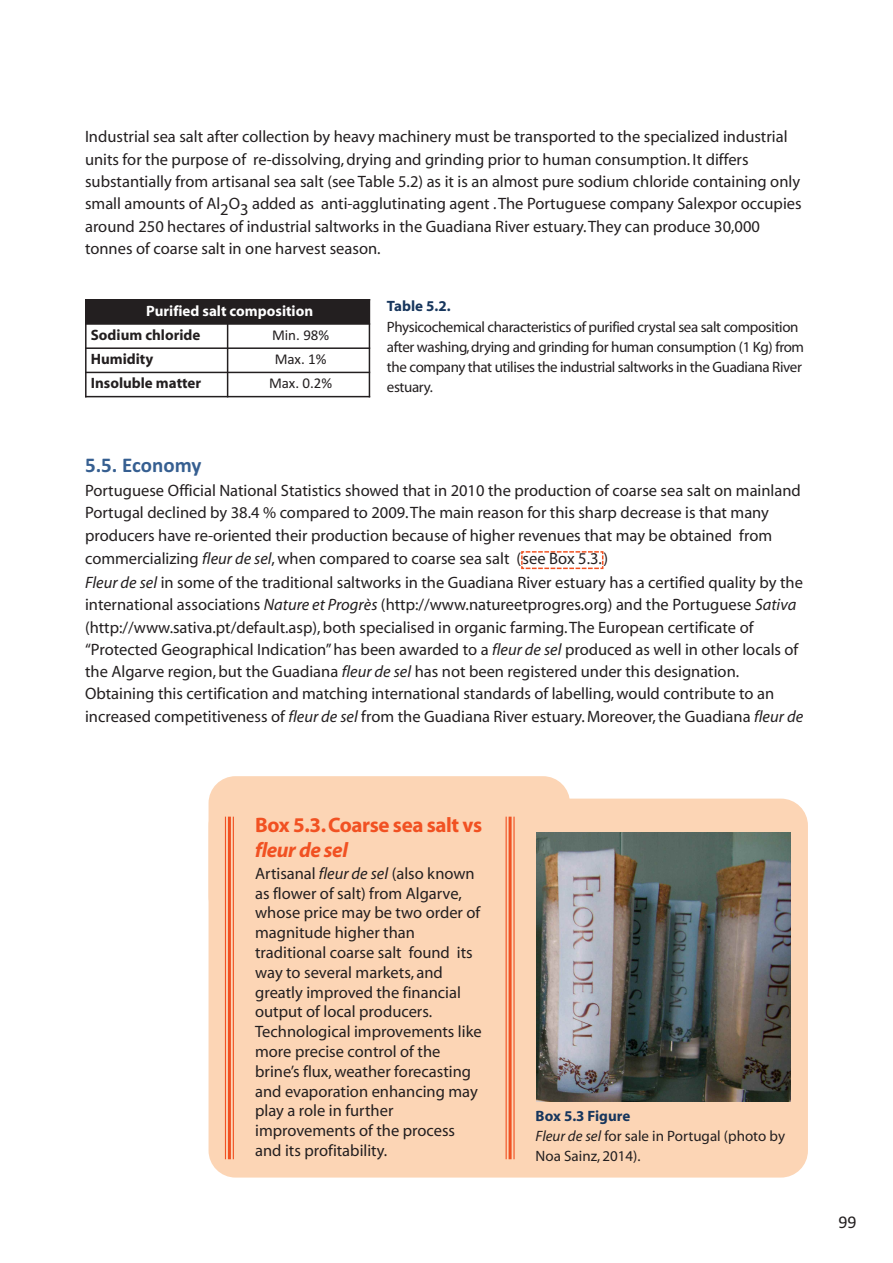
<style>
.page{position:relative;width:893px;height:1263px;background:#fff}
.page>*{position:absolute;margin:0;border:0;box-sizing:border-box;transform-origin:0 0}
.t1{font:700 21px "Myriad";letter-spacing:-.02em;color:#f15122}
.t2{font:700 21px "Calibri";color:#365f91}
.t3{font:italic 700 21px "Myriad";letter-spacing:-.02em;color:#f15122}
.t4{font:18px "Calibri";color:#231f20}
.t5{font:16.5px/19.8px "Myriad";color:#231f20}
.t6{font:15px/20.2px "Myriad";letter-spacing:-.025em;color:#231f20}
.t7{font:15px/20.2px "Myriad";color:#231f20}
.t8{font:700 15px "Myriad";color:#231f20}
.t9{font:700 15px "Myriad";color:#fff}
.t10{font:15px "Calibri";color:#231f20}
.t11{font:700 15px "Myriad";color:#17365d}
.s1{font-style:italic}
.s2{font-weight:700;color:#17365d}
</style>
<div class="page">
<div style="left:209px;top:799px;width:599px;height:378px;background:#fcd5b5;border-radius:27px"></div>
<div style="left:209px;top:776px;width:361px;height:147px;background:#fcd5b5;border-radius:27px"></div>
<hr style="left:233px;top:817px;width:1px;height:342px;background:#f15122">
<hr style="left:228px;top:817px;width:3px;height:342px;background:#f15122">
<hr style="left:225px;top:817px;width:1px;height:342px;background:#f15122">
<hr style="left:513px;top:817px;width:2px;height:342px;background:#f15122">
<hr style="left:509px;top:817px;width:3px;height:342px;background:#f15122">
<hr style="left:506px;top:817px;width:1px;height:342px;background:#f15122">
<img style="left:536px;top:832px;width:254px;height:269px">
<div style="left:85px;top:299px;width:284px;height:25px;background:#231f20"></div>
<hr style="left:85px;top:299px;width:2px;height:98px;background:#231f20">
<hr style="left:227px;top:323px;width:1px;height:74px;background:#231f20">
<hr style="left:369px;top:299px;width:1px;height:98px;background:#231f20">
<hr style="left:85px;top:323px;width:285px;height:2px;background:#231f20">
<hr style="left:85px;top:347px;width:285px;height:2px;background:#231f20">
<hr style="left:85px;top:372px;width:285px;height:1px;background:#231f20">
<hr style="left:85px;top:396px;width:285px;height:1px;background:#231f20">
<svg style="left:521px;top:551px;width:83px;height:19px"></svg>
<p class="t5" style="left:85px;top:127px;width:718px;line-height:22.4px">Industrial sea salt after collection by heavy machinery must be transported to the specialized industrial units for the purpose of re-dissolving, drying and grinding prior to human consumption. It differs substantially from artisanal sea salt (see Table 5.2) as it is an almost pure sodium chloride containing only small amounts of Al2O3 added as anti-agglutinating agent .The Portuguese company Salexpor occupies around 250 hectares of industrial saltworks in the Guadiana River estuary.They can produce 30,000 tonnes of coarse salt in one harvest season.</p>
<p class="t9" style="left:146px;top:305px;width:168px">Purified salt composition</p>
<p class="t8" style="left:91px;top:329px;width:111px">Sodium chloride</p>
<p class="t10" style="left:272px;top:326px;width:59px">Min. 98%</p>
<p class="t8" style="left:91px;top:353px;width:64px">Humidity</p>
<p class="t10" style="left:275px;top:350px;width:53px">Max. 1%</p>
<p class="t8" style="left:91px;top:378px;width:112px">Insoluble matter</p>
<p class="t10" style="left:269px;top:374px;width:65px">Max. 0.2%</p>
<p class="t11" style="left:387px;top:301px;width:65px">Table 5.2.</p>
<p class="t6" style="left:387px;top:318px;width:419px">Physicochemical characteristics of purified crystal sea salt composition after washing,drying and grinding for human consumption (1 Kg) from the company that utilises the industrial saltworks in the Guadiana River estuary.</p>
<p class="t2" style="left:85px;top:452px;width:118px">5.5. economy</p>
<p class="t5" style="left:85px;top:481px;width:717px;line-height:22.4px">Portuguese Official National Statistics showed that in 2010 the production of coarse sea salt on mainland<br>Portugal declined by 38.4 % compared to 2009.The main reason for this sharp decrease is that many producers have re-oriented their production because of higher revenues that may be obtained from</p>
<p class="t5" style="left:85px;top:548px;width:719px;line-height:23.9px">commercializing <span class="s1">fleur de sel</span>,when compared to coarse sea salt (see Box 5.3.)<br><span class="s1">Fleur de sel</span> in some of the traditional saltworks in the Guadiana River estuary has a certified quality by the</p>
<p class="t5" style="left:85px;top:595px;width:720px;line-height:22.4px">international associations <span class="s1">Nature et Progrès</span> (http://www.natureetprogres.org) and the Portuguese <span class="s1">Sativa </span>(http://www.sativa.pt/default.asp), both specialised in organic farming.The European certificate of “Protected Geographical Indication”has been awarded to a <span class="s1">fleur de sel</span> produced as well in other locals of the Algarve region, but the Guadiana <span class="s1">fleur de sel</span> has not been registered under this designation.<br>Obtaining this certification and matching international standards of labelling,would contribute to an increased competitiveness of <span class="s1">fleur de sel</span> from the Guadiana River estuary. Moreover,the Guadiana <span class="s1">fleur de</span></p>
<p class="t1" style="left:255px;top:817px;width:229px">Box 5.3.Coarse sea salt vs</p>
<p class="t3" style="left:255px;top:842px;width:94px">fleur de sel</p>
<p class="t5" style="left:255px;top:865px;width:228px">Artisanal <span class="s1">fleur de sel</span> (also known as flower of salt) from Algarve, whose price may be two order of magnitude higher than traditional coarse salt found its way to several markets, and greatly improved the financial output of local producers.<br>Technological improvements like more precise control of the brine’s flux,weather forecasting and evaporation enhancing may play a role in further improvements of the process and its profitability.</p>
<p class="t7" style="left:536px;top:1107px;width:251px"><span class="s2">Box 5.3 Figure<br></span><span class="s1">Fleur de sel</span> for sale in Portugal (photo by<br>Noa Sainz, 2014).</p>
<p class="t4" style="left:838px;top:1211px;width:20px">99</p>
</div>
